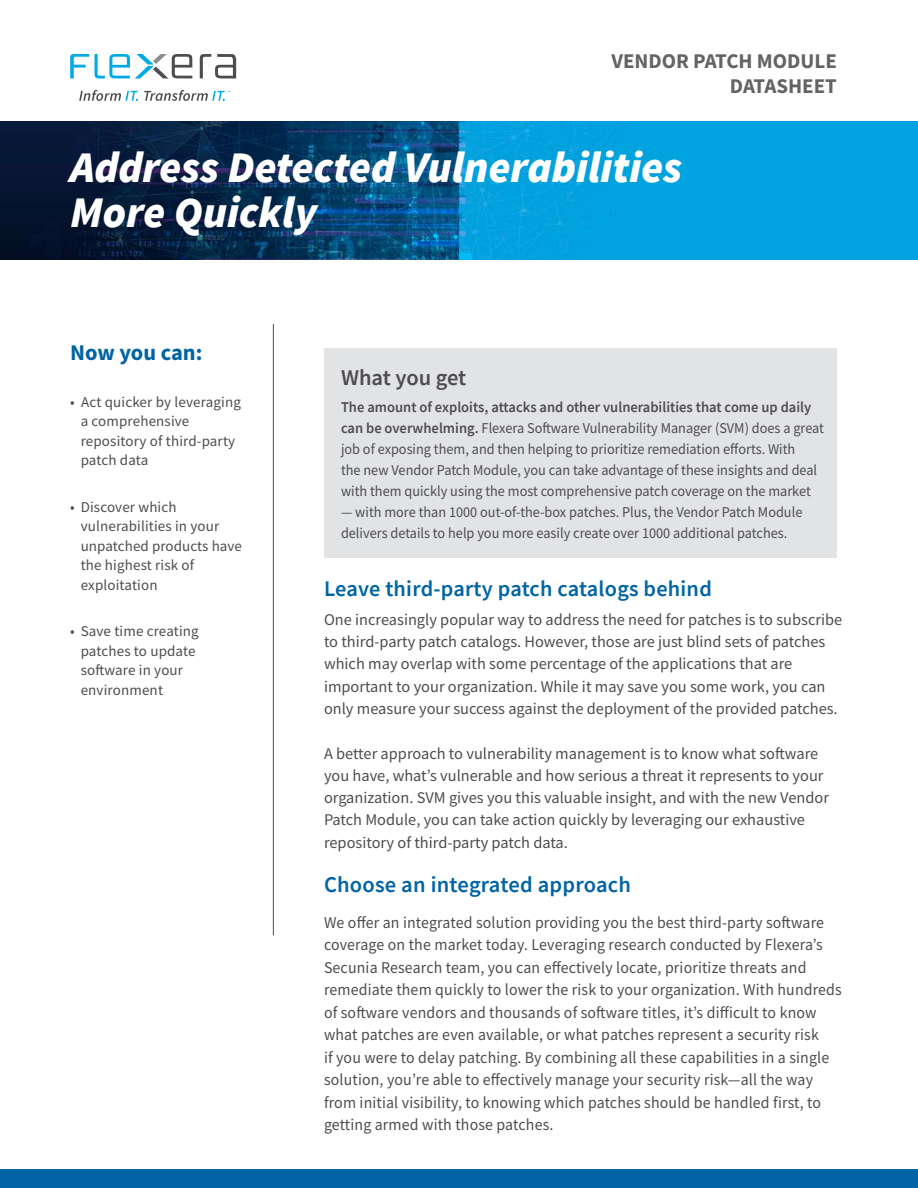
<style>
.page{position:relative;width:918px;height:1188px;background:#fff}
.page>*{position:absolute;margin:0;border:0;box-sizing:border-box;transform-origin:0 0}
.t1{font:italic 900 43.5px/45px "Source Sans Pro";color:#fff}
.t2{font:600 22.5px "Source Sans Pro";letter-spacing:.01em;color:#0064a4}
.t3{font:700 22.5px "Source Sans Pro";letter-spacing:-.005em;color:#0064a4}
.t4{font:600 22.5px "Source Sans Pro";letter-spacing:-.005em;color:#4d4d4f}
.t5{font:600 22.35px "Source Sans Pro";letter-spacing:.01em;color:#0064a4}
.t6{font:700 21px/25.2px "Source Sans Pro";color:#636466;text-align:right}
.t7{font:16.5px/22.5px "Source Sans Pro";letter-spacing:.01em;color:#4d4d4f;scale:.96 1}
.t8{font:16.35px/22.4px "Source Sans Pro";color:#4d4d4f}
.t9{font:15px/21px "Source Sans Pro";color:#4d4d4f;scale:.95 1}
.t10{font:15px/19.5px "Source Sans Pro";color:#4d4d4f}
.s1{font-weight:600}
</style>
<div class="page">
<div style="left:0;top:1169px;width:918px;height:19px;background:#0064a4"></div>
<svg style="left:79px;top:90px;width:59px;height:11px"></svg>
<svg style="left:144px;top:90px;width:86px;height:11px"></svg>
<svg style="left:200px;top:54px;width:36px;height:24px"></svg>
<svg style="left:70px;top:54px;width:122px;height:24px"></svg>
<img style="left:0;top:122px;width:918px;height:137px">
<div style="left:324px;top:348px;width:513px;height:209px;background:#e2e3e4"></div>
<hr style="left:273px;top:324px;width:1px;height:611px;background:#4d4d4f">
<p class="t6" style="left:611px;top:48px;width:227px">VENDOR PATCH MODULE<br>DATASHEET</p>
<h1 class="t1" style="left:70px;top:143px;width:613px">Address Detected Vulnerabilities<br>More Quickly</h1>
<h2 class="t3" style="left:70px;top:338px;width:134px">Now you can:</h2>
<p class="t10" style="left:81px;top:392px;width:162px;text-indent:-10px">• Act quicker by leveraging a comprehensive repository of third-party patch data</p>
<p class="t10" style="left:81px;top:497px;width:163px;text-indent:-10px">• Discover which vulnerabilities in your unpatched products have the highest risk of exploitation</p>
<p class="t10" style="left:81px;top:622px;width:120px;text-indent:-10px">• Save time creating patches to update software in your environment</p>
<h2 class="t4" style="left:341px;top:362px;width:127px">What you get</h2>
<p class="t9" style="left:341px;top:397px;width:510px"><span class="s1">The amount of exploits, attacks and other vulnerabilities that come up daily can be overwhelming.</span> Flexera Software Vulnerability Manager (SVM) does a great job of exposing them, and then helping to prioritize remediation efforts. With<br>the new Vendor Patch Module, you can take advantage of these insights and deal with them quickly using the most comprehensive patch coverage on the market</p>
<p class="t9" style="left:341px;top:502px;width:487px">— with more than 1000 out-of-the-box patches. Plus, the Vendor Patch Module delivers details to help you more easily create over 1000 additional patches.</p>
<h3 class="t5" style="left:324px;top:574px;width:389px">Leave third-party patch catalogs behind</h3>
<p class="t8" style="left:324px;top:608px;width:520px">One increasingly popular way to address the need for patches is to subscribe to third-party patch catalogs. However, those are just blind sets of patches which may overlap with some percentage of the applications that are important to your organization. While it may save you some work, you can only measure your success against the deployment of the provided patches.</p>
<p class="t8" style="left:324px;top:742px;width:507px">A better approach to vulnerability management is to know what software you have, what’s vulnerable and how serious a threat it represents to your organization. SVM gives you this valuable insight, and with the new Vendor Patch Module, you can take action quickly by leveraging our exhaustive repository of third-party patch data.</p>
<h2 class="t2" style="left:324px;top:869px;width:309px">Choose an integrated approach</h2>
<p class="t7" style="left:324px;top:911px;width:541px">We offer an integrated solution providing you the best third-party software coverage on the market today. Leveraging research conducted by Flexera’s Secunia Research team, you can effectively locate, prioritize threats and remediate them quickly to lower the risk to your organization. With hundreds of software vendors and thousands of software titles, it’s difficult to know what patches are even available, or what patches represent a security risk<br>if you were to delay patching. By combining all these capabilities in a single solution, you’re able to effectively manage your security risk―all the way from initial visibility, to knowing which patches should be handled first, to getting armed with those patches.</p>
</div>
